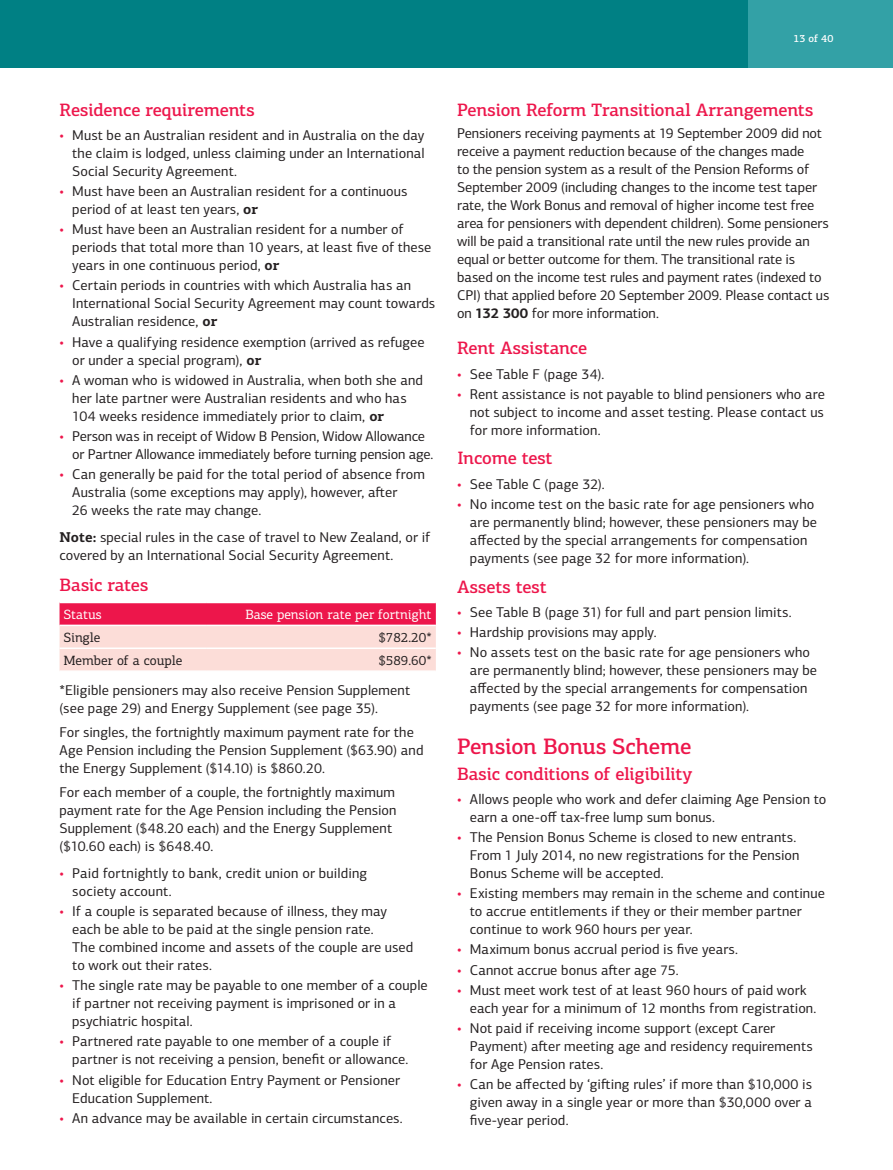
<style>
.page{position:relative;width:893px;height:1170px;background:#fff}
.page>*{position:absolute;margin:0;border:0;box-sizing:border-box;transform-origin:0 0}
.t1{font:500 22.5px "PF Centro Slab Pro";letter-spacing:-.015em;color:#ed164b}
.t2{font:500 18px "PF Centro Slab Pro";letter-spacing:-.01em;color:#ed164b}
.t3{font:14.25px/18px "PF Centro Sans Pro";letter-spacing:.005em;color:#231f20}
.t4{font:14.25px/18px "PF Centro Sans Pro";letter-spacing:-.015em;color:#231f20}
.t5{font:13.5px "PF Centro Slab Pro";color:#231f20}
.t6{font:13.5px "PF Centro Slab Pro";color:#fff}
.t7{font:500 10.5px "PF Centro Slab Pro";color:#fff}
.s1{color:#ed164b}
.s2{font-family:"PF Centro Slab Pro";font-weight:700}
.s3{font-weight:700}
</style>
<div class="page">
<div style="left:0;top:0;width:893px;height:68px;background:#008084"></div>
<div style="left:748px;top:0;width:145px;height:68px;background:#33a1a6"></div>
<svg style="left:60px;top:603px;width:376px;height:67px;background:#f79ba9"></svg>
<hr style="left:60px;top:624px;width:147px;height:2px;background:#fff">
<hr style="left:207px;top:624px;width:229px;height:2px;background:#fff">
<hr style="left:60px;top:647px;width:147px;height:2px;background:#fff">
<hr style="left:207px;top:647px;width:229px;height:2px;background:#fff">
<p class="t7" style="left:794px;top:32px;width:41px">13 of 40</p>
<p class="t2" style="left:60px;top:98px;width:197px">Residence requirements</p>
<p class="t3" style="left:72px;top:126px;width:354px;text-align:justify;text-indent:-13px"><span class="s1">•</span> Must be an Australian resident and in Australia on the day the claim is lodged, unless claiming under an International Social Security Agreement.</p>
<p class="t3" style="left:72px;top:182px;width:337px;text-indent:-13px"><span class="s1">•</span> Must have been an Australian resident for a continuous period of at least ten years, <span class="s2">or</span></p>
<p class="t3" style="left:72px;top:220px;width:361px;text-indent:-13px"><span class="s1">•</span> Must have been an Australian resident for a number of periods that total more than 10 years, at least five of these years in one continuous period, <span class="s2">or</span></p>
<p class="t3" style="left:72px;top:276px;width:364px;text-indent:-13px"><span class="s1">•</span> Certain periods in countries with which Australia has an<br>International Social Security Agreement may count towards<br>Australian residence, <span class="s2">or</span></p>
<p class="t3" style="left:72px;top:332px;width:354px;text-indent:-13px"><span class="s1">•</span> Have a qualifying residence exemption (arrived as refugee or under a special program), <span class="s2">or</span></p>
<p class="t3" style="left:72px;top:371px;width:352px;text-indent:-13px"><span class="s1">•</span> A woman who is widowed in Australia, when both she and her late partner were Australian residents and who has<br>104 weeks residence immediately prior to claim, <span class="s2">or</span></p>
<p class="t4" style="left:72px;top:427px;width:363px;text-indent:-13px"><span class="s1">•</span> Person was in receipt of Widow B Pension, Widow Allowance or Partner Allowance immediately before turning pension age.</p>
<p class="t3" style="left:72px;top:465px;width:354px;text-indent:-13px"><span class="s1">•</span> Can generally be paid for the total period of absence from<br>Australia (some exceptions may apply), however, after<br>26 weeks the rate may change.</p>
<p class="t3" style="left:60px;top:527px;width:372px"><span class="s2">Note:</span> special rules in the case of travel to New Zealand, or if covered by an International Social Security Agreement.</p>
<p class="t2" style="left:60px;top:574px;width:90px">Basic rates</p>
<p class="t6" style="left:64px;top:606px;width:39px">Status</p>
<p class="t6" style="left:245px;top:606px;width:188px">Base pension rate per fortnight</p>
<p class="t5" style="left:64px;top:629px;width:38px">Single</p>
<p class="t5" style="left:378px;top:629px;width:55px">$782.20*</p>
<p class="t5" style="left:64px;top:652px;width:120px">Member of a couple</p>
<p class="t5" style="left:378px;top:652px;width:55px">$589.60*</p>
<p class="t3" style="left:60px;top:680px;width:352px">*Eligible pensioners may also receive Pension Supplement (see page 29) and Energy Supplement (see page 35).</p>
<p class="t3" style="left:60px;top:723px;width:365px">For singles, the fortnightly maximum payment rate for the<br>Age Pension including the Pension Supplement ($63.90) and the Energy Supplement ($14.10) is $860.20.</p>
<p class="t3" style="left:60px;top:783px;width:338px">For each member of a couple, the fortnightly maximum payment rate for the Age Pension including the Pension Supplement ($48.20 each) and the Energy Supplement ($10.60 each) is $648.40.</p>
<p class="t3" style="left:72px;top:864px;width:297px;text-indent:-13px"><span class="s1">•</span> Paid fortnightly to bank, credit union or building society account.</p>
<p class="t3" style="left:72px;top:902px;width:343px;text-indent:-13px"><span class="s1">•</span> If a couple is separated because of illness, they may each be able to be paid at the single pension rate.<br>The combined income and assets of the couple are used to work out their rates.</p>
<p class="t3" style="left:72px;top:976px;width:357px;text-indent:-13px"><span class="s1">•</span> The single rate may be payable to one member of a couple if partner not receiving payment is imprisoned or in a psychiatric hospital.</p>
<p class="t3" style="left:72px;top:1032px;width:338px;text-indent:-13px"><span class="s1">•</span> Partnered rate payable to one member of a couple if partner is not receiving a pension, benefit or allowance.</p>
<p class="t3" style="left:72px;top:1070px;width:329px;text-indent:-13px"><span class="s1">•</span> Not eligible for Education Entry Payment or Pensioner<br>Education Supplement.</p>
<p class="t3" style="left:60px;top:1108px;width:345px"><span class="s1">•</span> An advance may be available in certain circumstances.</p>
<p class="t2" style="left:457px;top:98px;width:358px">Pension Reform Transitional Arrangements</p>
<p class="t3" style="left:457px;top:124px;width:374px">Pensioners receiving payments at 19 September 2009 did not receive a payment reduction because of the changes made<br>to the pension system as a result of the Pension Reforms of September 2009 (including changes to the income test taper rate, the Work Bonus and removal of higher income test free area for pensioners with dependent children). Some pensioners will be paid a transitional rate until the new rules provide an equal or better outcome for them. The transitional rate is based on the income test rules and payment rates (indexed to CPI) that applied before 20 September 2009. Please contact us on <span class="s3">132 300</span> for more information.</p>
<p class="t2" style="left:457px;top:337px;width:132px">Rent Assistance</p>
<p class="t3" style="left:457px;top:364px;width:149px"><span class="s1">•</span> See Table F (page 34).</p>
<p class="t3" style="left:470px;top:385px;width:357px;text-align:justify;text-indent:-13px"><span class="s1">•</span> Rent assistance is not payable to blind pensioners who are not subject to income and asset testing. Please contact us for more information.</p>
<p class="t2" style="left:457px;top:447px;width:97px">Income test</p>
<p class="t3" style="left:457px;top:475px;width:149px"><span class="s1">•</span> See Table C (page 32).</p>
<p class="t3" style="left:470px;top:495px;width:349px;text-indent:-13px"><span class="s1">•</span> No income test on the basic rate for age pensioners who are permanently blind; however, these pensioners may be affected by the special arrangements for compensation payments (see page 32 for more information).</p>
<p class="t2" style="left:457px;top:575px;width:91px">Assets test</p>
<p class="t3" style="left:457px;top:603px;width:336px"><span class="s1">•</span> See Table B (page 31) for full and part pension limits.</p>
<p class="t3" style="left:457px;top:623px;width:201px"><span class="s1">•</span> Hardship provisions may apply.</p>
<p class="t3" style="left:470px;top:643px;width:349px;text-indent:-13px"><span class="s1">•</span> No assets test on the basic rate for age pensioners who are permanently blind; however, these pensioners may be affected by the special arrangements for compensation payments (see page 32 for more information).</p>
<h1 class="t1" style="left:457px;top:732px;width:236px">Pension Bonus Scheme</h1>
<p class="t2" style="left:457px;top:762px;width:237px">Basic conditions of eligibility</p>
<p class="t3" style="left:470px;top:790px;width:358px;text-indent:-13px"><span class="s1">•</span> Allows people who work and defer claiming Age Pension to earn a one-off tax-free lump sum bonus.</p>
<p class="t3" style="left:470px;top:828px;width:331px;text-indent:-13px"><span class="s1">•</span> The Pension Bonus Scheme is closed to new entrants.<br>From 1 July 2014, no new registrations for the Pension<br>Bonus Scheme will be accepted.</p>
<p class="t3" style="left:470px;top:884px;width:357px;text-indent:-13px"><span class="s1">•</span> Existing members may remain in the scheme and continue to accrue entitlements if they or their member partner continue to work 960 hours per year.</p>
<p class="t3" style="left:457px;top:940px;width:282px"><span class="s1">•</span> Maximum bonus accrual period is five years.</p>
<p class="t3" style="left:457px;top:960px;width:223px"><span class="s1">•</span> Cannot accrue bonus after age 75.</p>
<p class="t3" style="left:470px;top:980px;width:348px;text-indent:-13px"><span class="s1">•</span> Must meet work test of at least 960 hours of paid work each year for a minimum of 12 months from registration.</p>
<p class="t3" style="left:470px;top:1018px;width:344px;text-indent:-13px"><span class="s1">•</span> Not paid if receiving income support (except Carer<br>Payment) after meeting age and residency requirements for Age Pension rates.</p>
<p class="t3" style="left:470px;top:1074px;width:344px;text-align:justify;text-indent:-13px"><span class="s1">•</span> Can be affected by ‘gifting rules’ if more than $10,000 is given away in a single year or more than $30,000 over a five-year period.</p>
</div>
